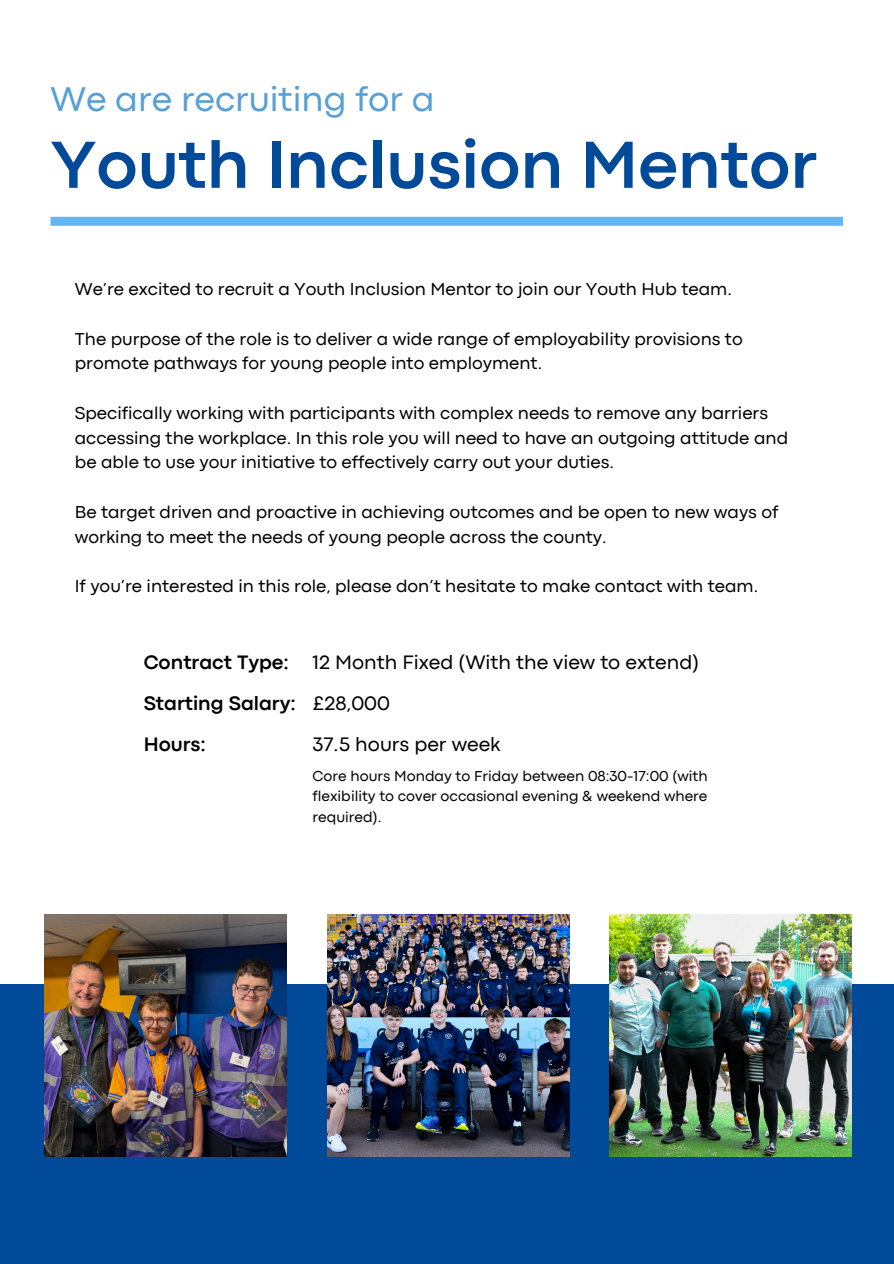
<style>
.page{position:relative;width:894px;height:1264px;background:#fff}
.page>*{position:absolute;margin:0;border:0;box-sizing:border-box;transform-origin:0 0}
.t1{font:700 69.45px "Codec Pro";color:#004a99}
.t2{font:35.85px "Codec Pro";color:#579fd6}
.t3{font:20.25px "Codec Pro";color:#000}
.t4{font:700 20.25px "Codec Pro";color:#000}
.t5{font:18px/24.8px "Codec Pro";color:#000}
.t6{font:15px/20.2px "Codec Pro";color:#000;text-align:justify}
</style>
<div class="page">
<div style="left:50px;top:217px;width:792px;height:9px;background:#66b7f1"></div>
<div style="left:0;top:984px;width:893px;height:279px;background:#004a99"></div>
<img style="left:45px;top:914px;width:241px;height:242px">
<img style="left:327px;top:914px;width:242px;height:242px">
<img style="left:609px;top:914px;width:242px;height:242px">
<h5 class="t2" style="left:50px;top:86px;width:385px">We are recruiting for a</h5>
<h5 class="t1" style="left:50px;top:140px;width:768px">Youth Inclusion Mentor</h5>
<h5 class="t5" style="left:75px;top:278px;width:658px">We’re excited to recruit a Youth Inclusion Mentor to join our Youth Hub team.</h5>
<h5 class="t5" style="left:75px;top:327px;width:669px">The purpose of the role is to deliver a wide range of employability provisions to promote pathways for young people into employment.</h5>
<h5 class="t5" style="left:75px;top:402px;width:714px">Specifically working with participants with complex needs to remove any barriers accessing the workplace. In this role you will need to have an outgoing attitude and be able to use your initiative to effectively carry out your duties.</h5>
<h3 class="t5" style="left:75px;top:501px;width:705px">Be target driven and proactive in achieving outcomes and be open to new ways of working to meet the needs of young people across the county.</h3>
<h4 class="t5" style="left:75px;top:575px;width:684px">If you’re interested in this role, please don’t hesitate to make contact with team.</h4>
<h3 class="t4" style="left:144px;top:654px;width:147px">Contract Type:</h3>
<h4 class="t4" style="left:144px;top:695px;width:154px">Starting Salary:</h4>
<h3 class="t4" style="left:144px;top:736px;width:64px">Hours:</h3>
<h4 class="t3" style="left:312px;top:654px;width:388px">12 Month Fixed (With the view to extend)</h4>
<p class="t3" style="left:312px;top:696px;width:79px">£28,000</p>
<p class="t3" style="left:312px;top:737px;width:189px">37.5 hours per week</p>
<p class="t6" style="left:312px;top:767px;width:396px">Core hours Monday to Friday between 08:30-17:00 (with flexibility to cover occasional evening &amp; weekend where required).</p>
</div>
